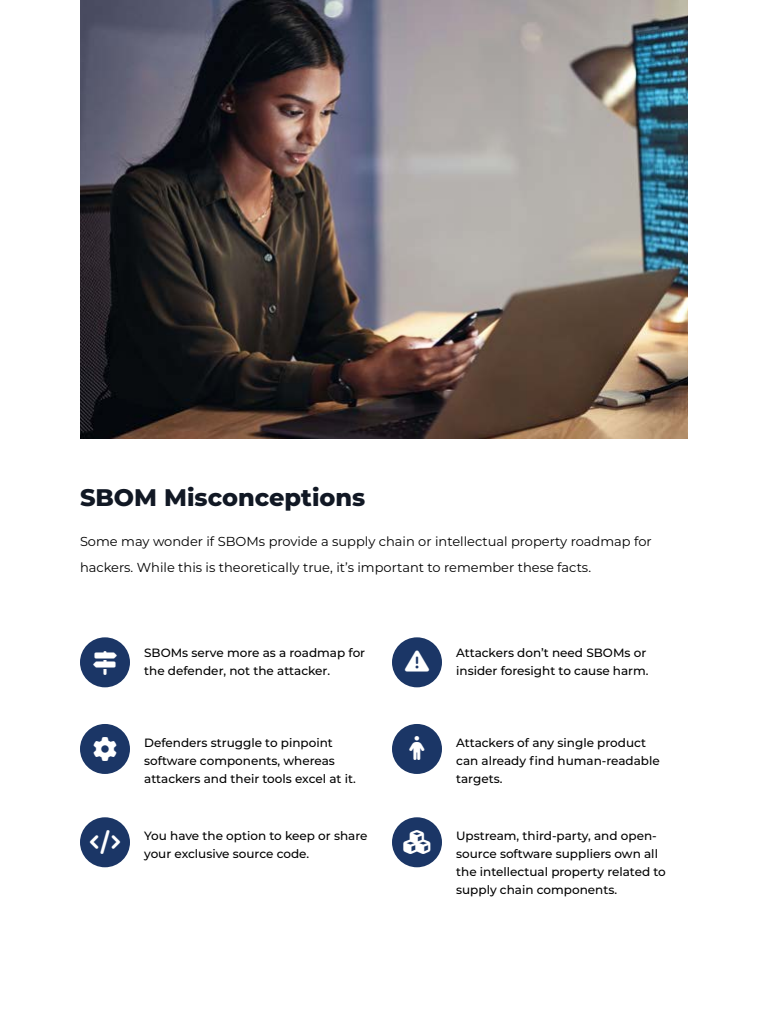
<style>
.page{position:relative;width:768px;height:1024px;background:#fff}
.page>*{position:absolute;margin:0;border:0;box-sizing:border-box;transform-origin:0 0}
.t1{font:800 24px "Montserrat";color:#111824}
.t2{font:13px/26px "Montserrat";color:#000}
.t3{font:500 12px/18px "Montserrat";color:#000}
</style>
<div class="page">
<img style="left:80px;top:0;width:608px;height:438px">
<div style="left:80px;top:637px;width:50px;height:50px;background:#1b3666;border-radius:50%"></div>
<div style="left:80px;top:724px;width:50px;height:50px;background:#1b3666;border-radius:50%"></div>
<div style="left:80px;top:817px;width:50px;height:50px;background:#1b3666;border-radius:50%"></div>
<div style="left:392px;top:637px;width:50px;height:50px;background:#1b3666;border-radius:50%"></div>
<div style="left:392px;top:724px;width:50px;height:50px;background:#1b3666;border-radius:50%"></div>
<div style="left:392px;top:817px;width:50px;height:50px;background:#1b3666;border-radius:50%"></div>
<h1 class="t1" style="left:80px;top:479px;width:287px">SBOM Misconceptions</h1>
<p class="t2" style="left:80px;top:528px;width:573px">Some may wonder if SBOMs provide a supply chain or intellectual property roadmap for hackers. While this is theoretically true, it’s important to remember these facts.</p>
<p class="t3" style="left:144px;top:644px;width:223px">SBOMs serve more as a roadmap for the defender, not the attacker.</p>
<p class="t3" style="left:144px;top:733px;width:213px">Defenders struggle to pinpoint software components, whereas attackers and their tools excel at it.</p>
<p class="t3" style="left:144px;top:826px;width:225px">You have the option to keep or share your exclusive source code.</p>
<p class="t3" style="left:456px;top:644px;width:194px">Attackers don’t need SBOMs or insider foresight to cause harm.</p>
<p class="t3" style="left:456px;top:733px;width:205px">Attackers of any single product can already find human-readable targets.</p>
<p class="t3" style="left:456px;top:826px;width:211px">Upstream, third-party, and open&shy;source software suppliers own all the intellectual property related to supply chain components.</p>
</div>
